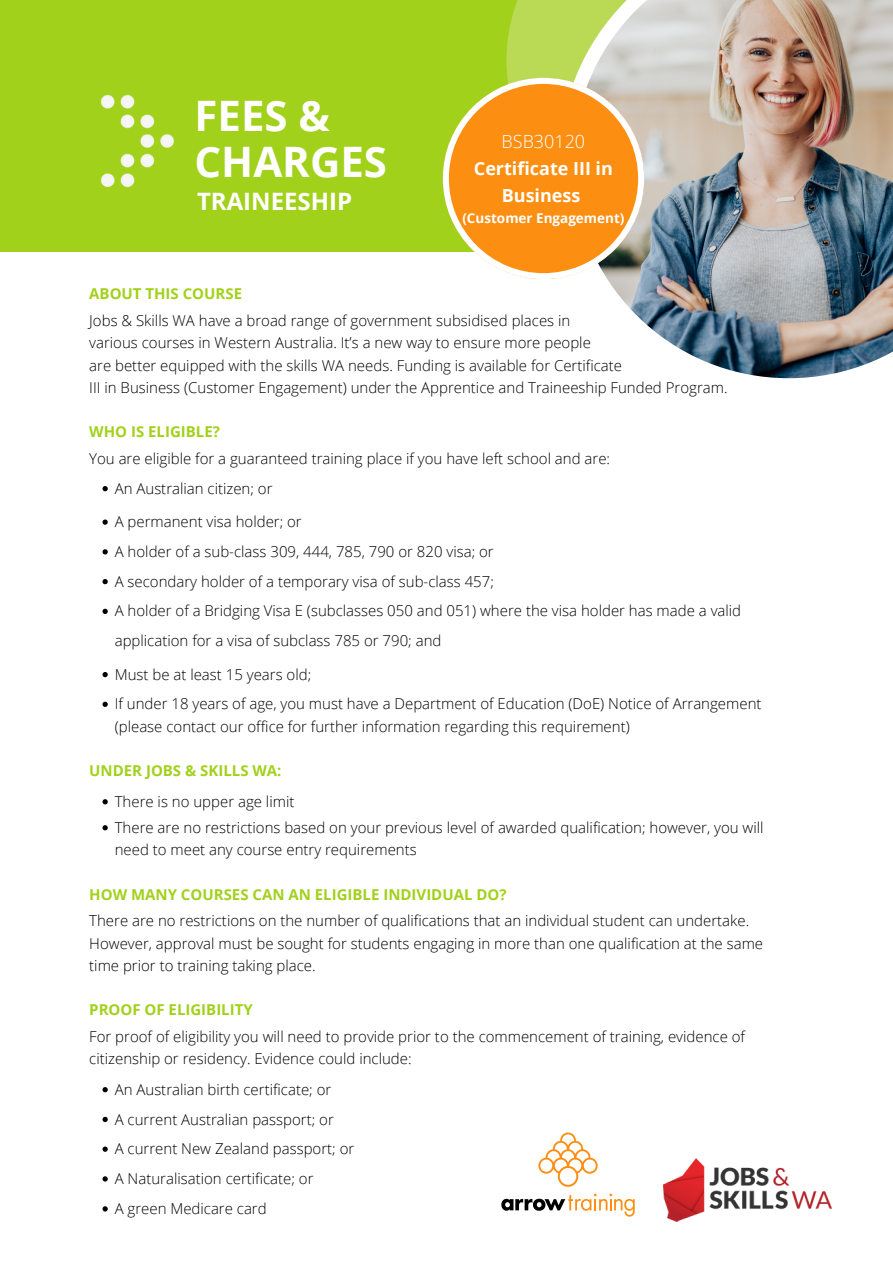
<style>
.page{position:relative;width:893px;height:1264px;background:#fff}
.page>*{position:absolute;margin:0;border:0;box-sizing:border-box;transform-origin:0 0}
.t1{font:700 42px/46px "Open Sans";color:#fff}
.t2{font:700 24px "Open Sans";color:#fff}
.t3{font:700 18px/27px "Open Sans";color:#fff;text-align:center}
.t4{font:300 18px "Open Sans";color:#fff}
.t5{font:300 15px/22.2px "Open Sans";color:#000}
.t6{font:700 15px "Open Sans";color:#a2d11b}
.t7{font:700 13.5px "Open Sans";color:#fff}
</style>
<div class="page">
<div style="left:0;top:0;width:892px;height:252px;background:#a2d11b"></div>
<svg style="left:506px;top:0;width:53px;height:78px;background:#b8d951"></svg>
<svg style="left:102px;top:486px;width:6px;height:5px"></svg>
<svg style="left:102px;top:519px;width:6px;height:6px"></svg>
<svg style="left:102px;top:549px;width:6px;height:5px"></svg>
<svg style="left:102px;top:579px;width:6px;height:5px"></svg>
<svg style="left:102px;top:608px;width:6px;height:6px"></svg>
<svg style="left:102px;top:672px;width:6px;height:5px"></svg>
<svg style="left:102px;top:701px;width:6px;height:6px"></svg>
<svg style="left:102px;top:799px;width:6px;height:5px"></svg>
<svg style="left:102px;top:825px;width:6px;height:5px"></svg>
<svg style="left:102px;top:1087px;width:6px;height:5px"></svg>
<svg style="left:102px;top:1116px;width:6px;height:6px"></svg>
<svg style="left:102px;top:1146px;width:6px;height:5px"></svg>
<svg style="left:102px;top:1176px;width:6px;height:5px"></svg>
<svg style="left:102px;top:1206px;width:6px;height:5px"></svg>
<img style="left:559px;top:0;width:333px;height:379px">
<svg style="left:443px;top:78px;width:201px;height:201px;background:#eea540"></svg>
<img style="left:100px;top:94px;width:74px;height:94px">
<svg style="left:501px;top:1193px;width:133px;height:23px"></svg>
<svg style="left:538px;top:1132px;width:59px;height:54px"></svg>
<img style="left:663px;top:1158px;width:167px;height:63px">
<h1 class="t1" style="left:194px;top:92px;width:194px">FEES &amp;<br>CHARGES</h1>
<h2 class="t2" style="left:197px;top:184px;width:157px">TRAINEESHIP</h2>
<p class="t4" style="left:501px;top:129px;width:85px">BSB30120</p>
<p class="t3" style="left:474px;top:154px;width:140px">Certificate III in<br>Business</p>
<p class="t7" style="left:462px;top:209px;width:163px">(Customer Engagement)</p>
<p class="t6" style="left:89px;top:283px;width:154px">ABOUT THIS COURSE</p>
<p class="t5" style="left:89px;top:309px;width:639px">Jobs &amp; Skills WA have a broad range of government subsidised places in<br>various courses in Western Australia. It’s a new way to ensure more people<br>are better equipped with the skills WA needs. Funding is available for Certificate<br>III in Business (Customer Engagement) under the Apprentice and Traineeship Funded Program.</p>
<p class="t6" style="left:89px;top:421px;width:132px">WHO IS ELIGIBLE?</p>
<p class="t5" style="left:89px;top:447px;width:522px">You are eligible for a guaranteed training place if you have left school and are:</p>
<p class="t5" style="left:115px;top:477px;width:159px">An Australian citizen; or</p>
<p class="t5" style="left:115px;top:506px;width:628px;line-height:29.7px">A permanent visa holder; or<br>A holder of a sub-class 309, 444, 785, 790 or 820 visa; or<br>A secondary holder of a temporary visa of sub-class 457;<br>A holder of a Bridging Visa E (subclasses 050 and 051) where the visa holder has made a valid application for a visa of subclass 785 or 790; and</p>
<p class="t5" style="left:115px;top:659px;width:648px;line-height:29.7px">Must be at least 15 years old;<br>If under 18 years of age, you must have a Department of Education (DoE) Notice of Arrangement</p>
<p class="t5" style="left:115px;top:714px;width:516px">(please contact our office for further information regarding this requirement)</p>
<p class="t6" style="left:89px;top:760px;width:194px">UNDER JOBS &amp; SKILLS WA:</p>
<p class="t5" style="left:115px;top:788px;width:650px;line-height:26px">There is no upper age limit<br>There are no restrictions based on your previous level of awarded qualification; however, you will</p>
<p class="t5" style="left:115px;top:838px;width:303px">need to meet any course entry requirements</p>
<p class="t6" style="left:89px;top:883px;width:419px">HOW MANY COURSES CAN AN ELIGIBLE INDIVIDUAL DO?</p>
<p class="t5" style="left:89px;top:909px;width:675px">There are no restrictions on the number of qualifications that an individual student can undertake.<br>However, approval must be sought for students engaging in more than one qualification at the same time prior to training taking place.</p>
<p class="t6" style="left:89px;top:999px;width:165px">PROOF OF ELIGIBILITY</p>
<p class="t5" style="left:89px;top:1025px;width:657px">For proof of eligibility you will need to provide prior to the commencement of training, evidence of citizenship or residency. Evidence could include:</p>
<p class="t5" style="left:115px;top:1074px;width:241px;line-height:29.8px">An Australian birth certificate; or<br>A current Australian passport; or<br>A current New Zealand passport; or<br>A Naturalisation certificate; or<br>A green Medicare card</p>
</div>
